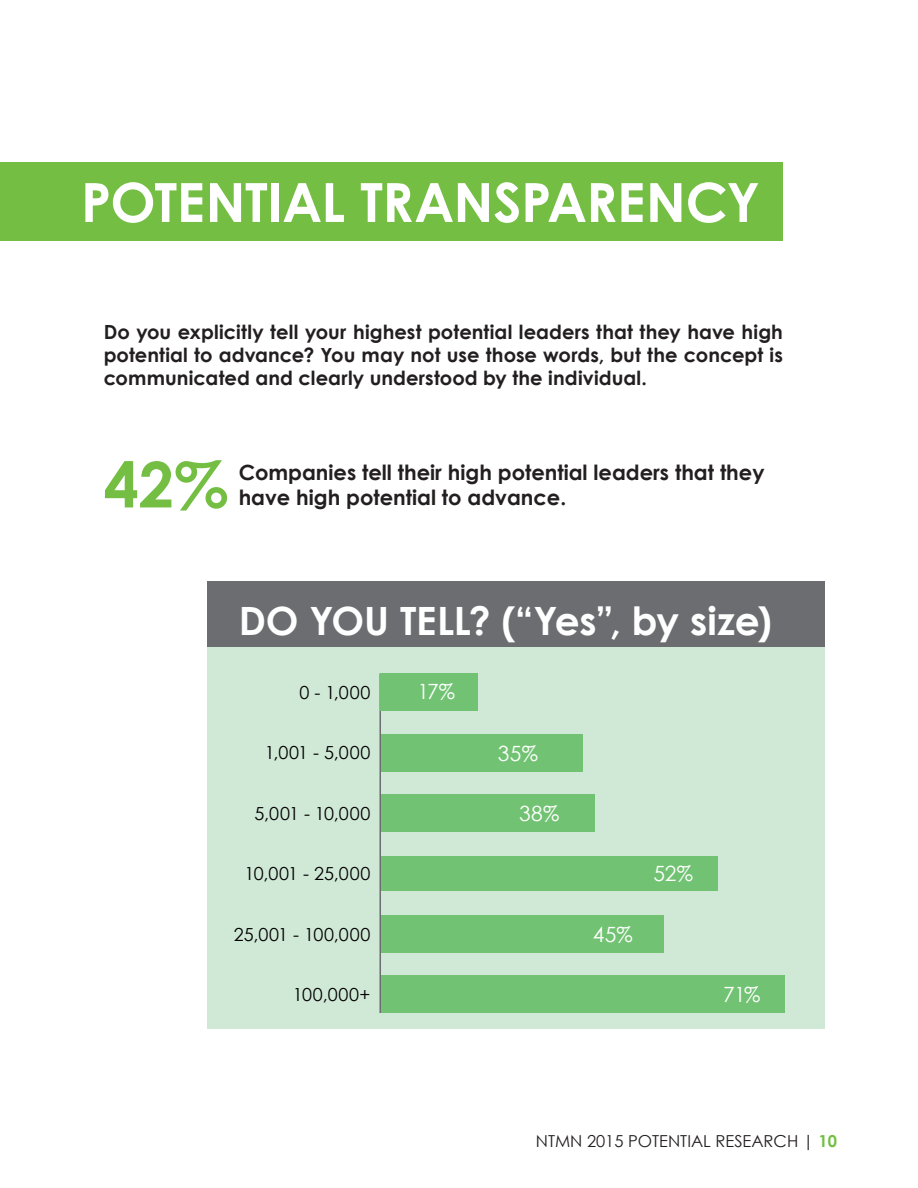
<style>
.page{position:relative;width:918px;height:1188px;background:#fff}
.page>*{position:absolute;margin:0;border:0;box-sizing:border-box;transform-origin:0 0}
.Header_Left_Align{font:700 63px "Century Gothic";color:#74bf43}
.Header_Left_Align-2{font:700 54px "Century Gothic";letter-spacing:-.01em;color:#fff}
.Chart_Numbers_NA{font:700 39px "Century Gothic";letter-spacing:-.005em;color:#fff}
.Chart_Numbers_NA-2{font:700 21px/25.2px "Century Gothic";color:#231f20}
.Bar_Chart_Number{font:21px "Century Gothic";color:#fff}
.Commentary_Text{font:700 19.5px/23.4px "Century Gothic";letter-spacing:.005em;color:#231f20;text-align:justify}
.Bar_Chart_Number-2{font:18px "Century Gothic";letter-spacing:.045em;color:#000}
.Bar_Chart_Number-3{font:18px "Century Gothic";letter-spacing:.02em;color:#000}
.t1{font:16.5px "Century Gothic";color:#231f20}
.s1{font-weight:700;color:#74bf43}
</style>
<div class="page">
<div style="left:207px;top:581px;width:618px;height:447px;background:#d0e9d6"></div>
<div style="left:0;top:162px;width:783px;height:78px;background:#74bf43"></div>
<hr style="left:379px;top:674px;width:2px;height:339px;background:#6c6d70">
<div style="left:381px;top:674px;width:97px;height:37px;background:#71c272"></div>
<div style="left:381px;top:734px;width:202px;height:38px;background:#71c272"></div>
<div style="left:381px;top:795px;width:214px;height:37px;background:#71c272"></div>
<div style="left:381px;top:856px;width:337px;height:35px;background:#71c272"></div>
<div style="left:381px;top:915px;width:283px;height:38px;background:#71c272"></div>
<div style="left:381px;top:975px;width:404px;height:38px;background:#71c272"></div>
<div style="left:207px;top:581px;width:618px;height:66px;background:#6c6d70"></div>
<p class="Header_Left_Align-2" style="left:81px;top:168px;width:680px">POTENTIAL TRANSPARENCY</p>
<p class="Commentary_Text" style="left:104px;top:319px;width:681px">Do you explicitly tell your highest potential leaders that they have high potential to advance? You may not use those words, but the concept is communicated and clearly understood by the individual.</p>
<p class="Header_Left_Align" style="left:104px;top:445px;width:126px">42%</p>
<p class="Chart_Numbers_NA-2" style="left:239px;top:459px;width:527px">Companies tell their high potential leaders that they have high potential to advance.</p>
<p class="Chart_Numbers_NA" style="left:239px;top:596px;width:535px">DO YOU TELL? (“Yes”, by size)</p>
<p class="Bar_Chart_Number-2" style="left:299px;top:682px;width:73px">0 - 1,000</p>
<p class="Bar_Chart_Number" style="left:417px;top:679px;width:39px">17%</p>
<p class="Bar_Chart_Number-2" style="left:265px;top:742px;width:107px">1,001 - 5,000</p>
<p class="Bar_Chart_Number" style="left:498px;top:740px;width:42px">35%</p>
<p class="Bar_Chart_Number-2" style="left:254px;top:802px;width:117px">5,001 - 10,000</p>
<p class="Bar_Chart_Number" style="left:519px;top:801px;width:42px">38%</p>
<p class="Bar_Chart_Number-3" style="left:244px;top:863px;width:127px">10,001 - 25,000</p>
<p class="Bar_Chart_Number" style="left:654px;top:861px;width:41px">52%</p>
<p class="Bar_Chart_Number-2" style="left:234px;top:923px;width:138px">25,001 - 100,000</p>
<p class="Bar_Chart_Number" style="left:593px;top:921px;width:42px">45%</p>
<p class="Bar_Chart_Number-2" style="left:293px;top:983px;width:79px">100,000+</p>
<p class="Bar_Chart_Number" style="left:723px;top:982px;width:39px">71%</p>
<p class="t1" style="left:536px;top:1131px;width:303px">NTMN 2015 POTENTIAL RESEARCH | <span class="s1">10</span></p>
</div>
